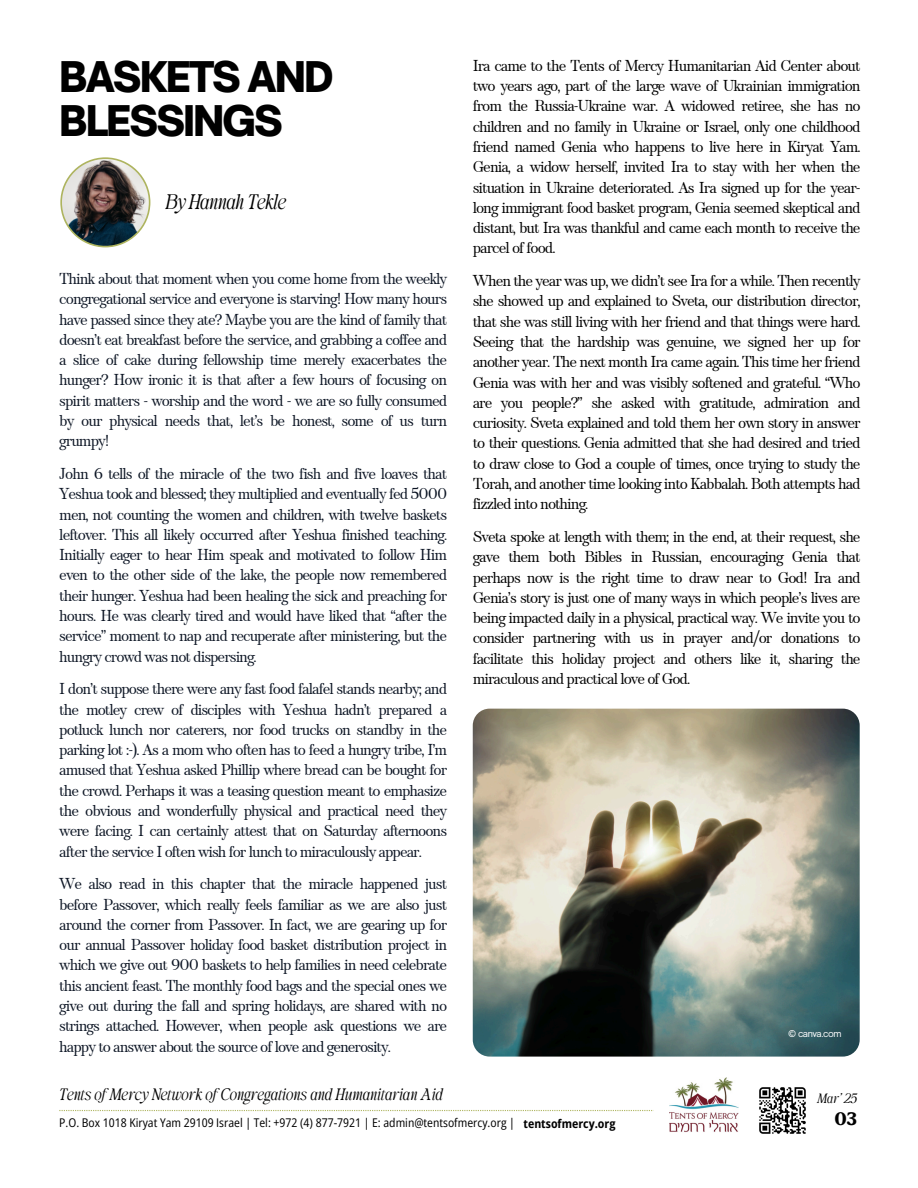
<style>
.page{position:relative;width:918px;height:1188px;background:#fff}
.page>*{position:absolute;margin:0;border:0;box-sizing:border-box;transform-origin:0 0}
.t1{font:900 40.5px/43.8px "Open Sauce One";letter-spacing:-.05em;color:#000}
.t2{font:21px "Behind The Nineties It";letter-spacing:-.02em;color:#000}
.t3{font:18px "Behind The Nineties Bd";color:#000}
.t4{font:16.5px "Behind The Nineties It";color:#000}
.t5{font:15.75px/20.2px "TT Barrels";letter-spacing:-.065em;color:#0c1524;text-align:justify}
.t6{font:15.75px/20.2px "TT Barrels";letter-spacing:-.065em;color:#000;text-align:justify}
.t7{font:13.5px "Behind The Nineties It";color:#000}
.t8{font:semi-condensed 12px "Open Sans";color:#000}
.t9{font:700 semi-condensed 12px "Open Sans";color:#000}
.t10{font:9px "Open Sauce One";letter-spacing:-.05em;color:#fff}
</style>
<div class="page">
<svg style="left:60px;top:157px;width:90px;height:90px"></svg>
<img style="left:669px;top:1077px;width:70px;height:55px">
<svg style="left:59px;top:1110px;width:594px;height:1px"></svg>
<img style="left:759px;top:1087px;width:47px;height:47px">
<img style="left:473px;top:709px;width:387px;height:347px;border-radius:17px">
<p class="t1" style="left:59px;top:55px;width:276px">BASKETS AND<br>BLESSINGS</p>
<h3 class="t2" style="left:165px;top:190px;width:122px">By Hannah Tekle</h3>
<p class="t5" style="left:59px;top:269px;width:389px">Think about that moment when you come home from the weekly congregational service and everyone is starving! How many hours have passed since they ate? Maybe you are the kind of family that doesn’t eat breakfast before the service, and grabbing a coffee and a slice of cake during fellowship time merely exacerbates the hunger? How ironic it is that after a few hours of focusing on spirit matters - worship and the word - we are so fully consumed by our physical needs that, let’s be honest, some of us turn grumpy!</p>
<h3 class="t5" style="left:59px;top:464px;width:389px">John 6 tells of the miracle of the two fish and five loaves that Yeshua took and blessed; they multiplied and eventually fed 5000 men, not counting the women and children, with twelve baskets leftover. This all likely occurred after Yeshua finished teaching.<br>Initially eager to hear Him speak and motivated to follow Him even to the other side of the lake, the people now remembered their hunger. Yeshua had been healing the sick and preaching for hours. He was clearly tired and would have liked that “after the service” moment to nap and recuperate after ministering, but the hungry crowd was not dispersing.</h3>
<h3 class="t5" style="left:59px;top:680px;width:389px">I don’t suppose there were any fast food falafel stands nearby; and the motley crew of disciples with Yeshua hadn’t prepared a potluck lunch nor caterers, nor food trucks on standby in the parking lot :-). As a mom who often has to feed a hungry tribe, I’m amused that Yeshua asked Phillip where bread can be bought for the crowd. Perhaps it was a teasing question meant to emphasize the obvious and wonderfully physical and practical need they were facing. I can certainly attest that on Saturday afternoons after the service I often wish for lunch to miraculously appear.</h3>
<p class="t5" style="left:59px;top:875px;width:389px">We also read in this chapter that the miracle happened just before Passover, which really feels familiar as we are also just around the corner from Passover. In fact, we are gearing up for our annual Passover holiday food basket distribution project in which we give out 900 baskets to help families in need celebrate this ancient feast. The monthly food bags and the special ones we give out during the fall and spring holidays, are shared with no strings attached. However, when people ask questions we are happy to answer about the source of love and generosity.</p>
<h2 class="t6" style="left:473px;top:56px;width:389px">Ira came to the Tents of Mercy Humanitarian Aid Center about two years ago, part of the large wave of Ukrainian immigration from the Russia-Ukraine war. A widowed retiree, she has no children and no family in Ukraine or Israel, only one childhood friend named Genia who happens to live here in Kiryat Yam.<br>Genia, a widow herself, invited Ira to stay with her when the situation in Ukraine deteriorated. As Ira signed up for the year&shy;long immigrant food basket program, Genia seemed skeptical and distant, but Ira was thankful and came each month to receive the parcel of food.</h2>
<h3 class="t6" style="left:473px;top:271px;width:389px">When the year was up, we didn’t see Ira for a while. Then recently she showed up and explained to Sveta, our distribution director, that she was still living with her friend and that things were hard.<br>Seeing that the hardship was genuine, we signed her up for another year. The next month Ira came again. This time her friend Genia was with her and was visibly softened and grateful. “Who are you people?” she asked with gratitude, admiration and curiosity. Sveta explained and told them her own story in answer to their questions. Genia admitted that she had desired and tried to draw close to God a couple of times, once trying to study the Torah, and another time looking into Kabbalah. Both attempts had fizzled into nothing.</h3>
<h3 class="t6" style="left:473px;top:527px;width:389px">Sveta spoke at length with them; in the end, at their request, she gave them both Bibles in Russian, encouraging Genia that perhaps now is the right time to draw near to God! Ira and Genia’s story is just one of many ways in which people’s lives are being impacted daily in a physical, practical way. We invite you to consider partnering with us in prayer and/or donations to facilitate this holiday project and others like it, sharing the miraculous and practical love of God.</h3>
<h6 class="t10" style="left:788px;top:1028px;width:55px">© canva.com</h6>
<p class="t4" style="left:59px;top:1085px;width:385px">Tents of Mercy Network of Congregations and Humanitarian Aid</p>
<h3 class="t8" style="left:59px;top:1114px;width:457px">P.O. Box 1018 Kiryat Yam 29109 Israel | Tel: +972 (4) 877-7921 | E: admin@tentsofmercy.org |</h3>
<p class="t9" style="left:524px;top:1115px;width:93px">tentsofmercy.org</p>
<p class="t7" style="left:818px;top:1091px;width:41px">Mar’ 25</p>
<p class="t3" style="left:835px;top:1105px;width:24px">03</p>
</div>
